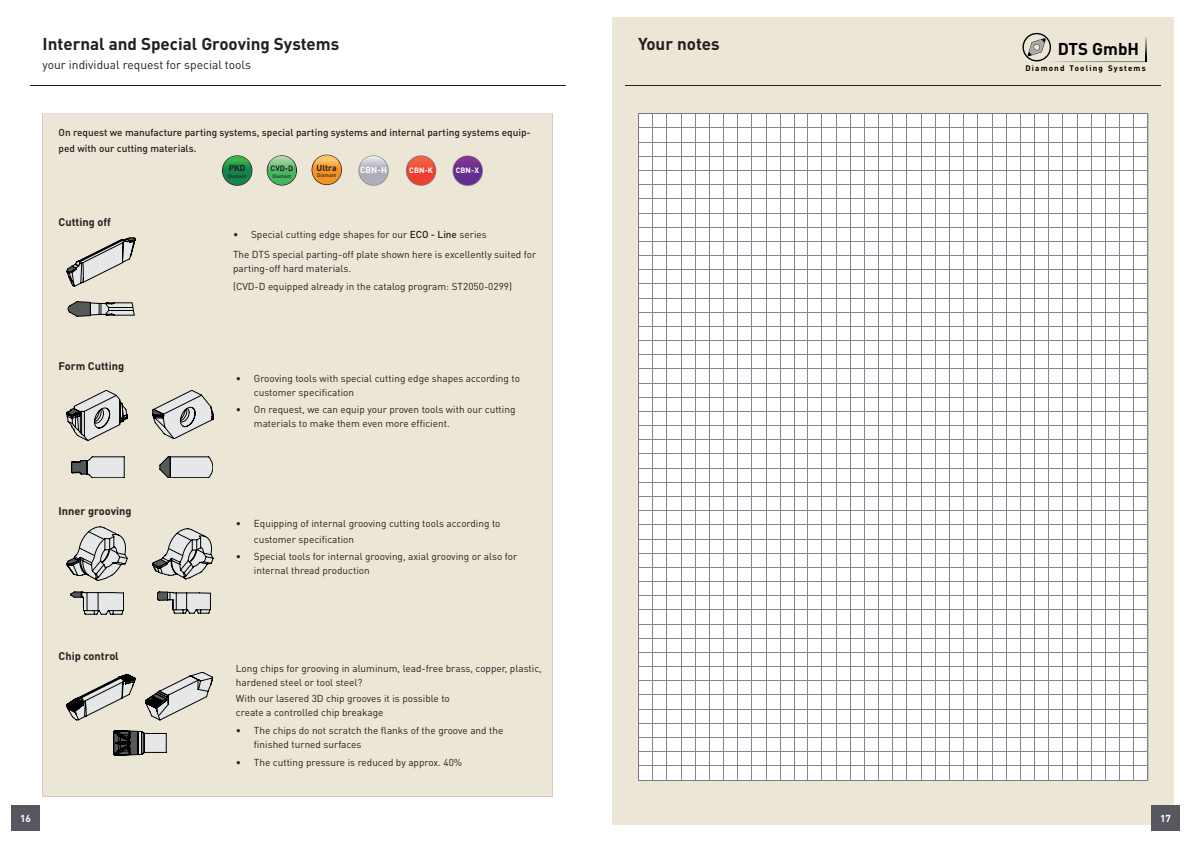
<style>
.page{position:relative;width:1191px;height:842px;background:#fff}
.page>*{position:absolute;margin:0;border:0;box-sizing:border-box;transform-origin:0 0}
.t1{font:700 17px "DIN Pro";color:#231f20}
.t2{font:700 16.9px "DIN Pro";color:#000001}
.t3{font:12px "DIN Pro";color:#231f20}
.t4{font:700 11px "DIN Pro";color:#231f20}
.t5{font:10px/14px "DIN Pro";color:#231f20}
.t6{font:500 10px/16px "DIN Pro";color:#231f20}
.t7{font:700 10px "DIN Pro";color:#fff}
.t8{font:700 8.7px "DIN Pro";color:#231f20}
.t9{font:700 8.6px "DIN Pro";color:#fff}
.t10{font:700 7.9px "DIN Pro";letter-spacing:.15em;color:#000001}
.t11{font:700 7.7px "DIN Pro";color:#fff}
.t12{font:700 7.7px "DIN Pro";color:#231f20}
.t13{font:500 5px "DIN Pro";color:#231f20}
.s1{font-weight:500}
</style>
<div class="page">
<div style="left:612px;top:17px;width:562px;height:808px;background:#ece6d6"></div>
<div style="left:1151px;top:805px;width:28px;height:26px;background:#575760"></div>
<div style="left:11px;top:805px;width:29px;height:26px;background:#575760"></div>
<svg style="left:1145px;top:37px;width:1px;height:25px"></svg>
<svg style="left:1022px;top:33px;width:29px;height:28px"></svg>
<hr style="left:30px;top:85px;width:536px;height:1px;background:#231f20">
<hr style="left:625px;top:85px;width:536px;height:1px;background:#231f20">
<svg style="left:638px;top:113px;width:510px;height:667px;background:#cdced1"></svg>
<div style="left:43px;top:113px;width:510px;height:684px;background:#ece6d6"></div>
<svg style="left:153px;top:390px;width:60px;height:49px;background:#c6c4c0"></svg>
<svg style="left:67px;top:390px;width:60px;height:51px;background:#bab9b4"></svg>
<svg style="left:71px;top:457px;width:53px;height:21px"></svg>
<svg style="left:160px;top:457px;width:53px;height:21px"></svg>
<svg style="left:67px;top:527px;width:60px;height:54px;background:#bbbab6"></svg>
<svg style="left:70px;top:592px;width:54px;height:22px"></svg>
<svg style="left:153px;top:529px;width:60px;height:50px;background:#bab9b4"></svg>
<svg style="left:157px;top:592px;width:53px;height:21px"></svg>
<svg style="left:66px;top:674px;width:69px;height:46px;background:#bdbab2"></svg>
<svg style="left:145px;top:672px;width:68px;height:48px;background:#c3c1ba"></svg>
<svg style="left:113px;top:730px;width:53px;height:26px"></svg>
<svg style="left:67px;top:238px;width:68px;height:48px;background:#c7c4bc"></svg>
<svg style="left:67px;top:301px;width:68px;height:16px"></svg>
<svg style="left:358px;top:155px;width:31px;height:31px"></svg>
<div style="left:359px;top:156px;width:29px;height:29px;background:#adaeb9;border-radius:14px"></div>
<svg style="left:361px;top:156px;width:25px;height:16px"></svg>
<svg style="left:452px;top:155px;width:31px;height:31px"></svg>
<div style="left:453px;top:156px;width:29px;height:29px;background:#652d91;border-radius:14px"></div>
<img style="left:455px;top:156px;width:25px;height:10px">
<svg style="left:406px;top:155px;width:30px;height:31px"></svg>
<div style="left:407px;top:156px;width:28px;height:29px;background:#ef3e2e;border-radius:14px"></div>
<img style="left:408px;top:156px;width:26px;height:14px">
<svg style="left:311px;top:155px;width:31px;height:30px"></svg>
<svg style="left:312px;top:155px;width:29px;height:29px"></svg>
<svg style="left:222px;top:155px;width:30px;height:31px"></svg>
<div style="left:223px;top:156px;width:29px;height:29px;background:#15854f;border-radius:14px"></div>
<svg style="left:224px;top:156px;width:26px;height:14px"></svg>
<svg style="left:267px;top:155px;width:30px;height:31px"></svg>
<div style="left:267px;top:156px;width:29px;height:29px;background:#43b75c;border-radius:14px"></div>
<svg style="left:269px;top:156px;width:26px;height:17px"></svg>
<h1 class="t1" style="left:43px;top:32px;width:298px">Internal and Special Grooving Systems</h1>
<h1 class="t1" style="left:638px;top:32px;width:83px">Your notes</h1>
<p class="t3" style="left:43px;top:56px;width:210px">your individual request for special tools</p>
<p class="t6" style="left:59px;top:124px;width:474px">On request we manufacture parting systems, special parting systems and internal parting systems equip&shy;ped with our cutting materials.</p>
<p class="t4" style="left:59px;top:214px;width:54px">Cutting off</p>
<p class="t4" style="left:59px;top:359px;width:67px">Form Cutting</p>
<p class="t4" style="left:59px;top:504px;width:75px">Inner grooving</p>
<p class="t4" style="left:59px;top:649px;width:62px">Chip control</p>
<p class="t8" style="left:229px;top:162px;width:18px">PKD</p>
<p class="t13" style="left:227px;top:173px;width:21px">Diamant</p>
<p class="t12" style="left:271px;top:163px;width:24px">CVD-D</p>
<p class="t13" style="left:272px;top:173px;width:20px">Diamant</p>
<p class="t8" style="left:317px;top:161px;width:22px">Ultra</p>
<p class="t9" style="left:360px;top:163px;width:28px">CBN-H</p>
<p class="t11" style="left:409px;top:164px;width:25px">CBN-K</p>
<p class="t11" style="left:456px;top:164px;width:25px">CBN-X</p>
<p class="t13" style="left:317px;top:171px;width:21px">Diamant</p>
<p class="t5" style="left:233px;top:224px;width:305px;line-height:20px">• Special cutting edge shapes for our <span class="s1">ECO - Line</span> series<br>The DTS special parting-off plate shown here is excellently suited for</p>
<p class="t5" style="left:233px;top:259px;width:280px;line-height:18px">parting-off hard materials.<br>(CVD-D equipped already in the catalog program: ST2050-0299)</p>
<p class="t5" style="left:254px;top:371px;width:267px;text-indent:-18px">• Grooving tools with special cutting edge shapes according to customer specification</p>
<p class="t5" style="left:254px;top:402px;width:263px;text-indent:-18px">• On request, we can equip your proven tools with our cutting materials to make them even more efficient.</p>
<p class="t5" style="left:254px;top:515px;width:248px;line-height:16px;text-indent:-18px">• Equipping of internal grooving cutting tools according to customer specification</p>
<p class="t5" style="left:254px;top:549px;width:265px;text-indent:-18px">• Special tools for internal grooving, axial grooving or also for internal thread production</p>
<p class="t5" style="left:236px;top:661px;width:307px">Long chips for grooving in aluminum, lead-free brass, copper, plastic, hardened steel or tool steel?</p>
<p class="t5" style="left:236px;top:691px;width:215px">With our lasered 3D chip grooves it is possible to create a controlled chip breakage</p>
<p class="t5" style="left:254px;top:723px;width:251px;text-indent:-18px">• The chips do not scratch the flanks of the groove and the finished turned surfaces</p>
<p class="t5" style="left:236px;top:755px;width:228px">• The cutting pressure is reduced by approx. 40%</p>
<h2 class="t2" style="left:1057px;top:35px;width:83px">DTS GmbH</h2>
<p class="t10" style="left:1025px;top:62px;width:122px">Diamond Tooling Systems</p>
<p class="t7" style="left:20px;top:811px;width:12px">16</p>
<p class="t7" style="left:1160px;top:811px;width:12px">17</p>
</div>
